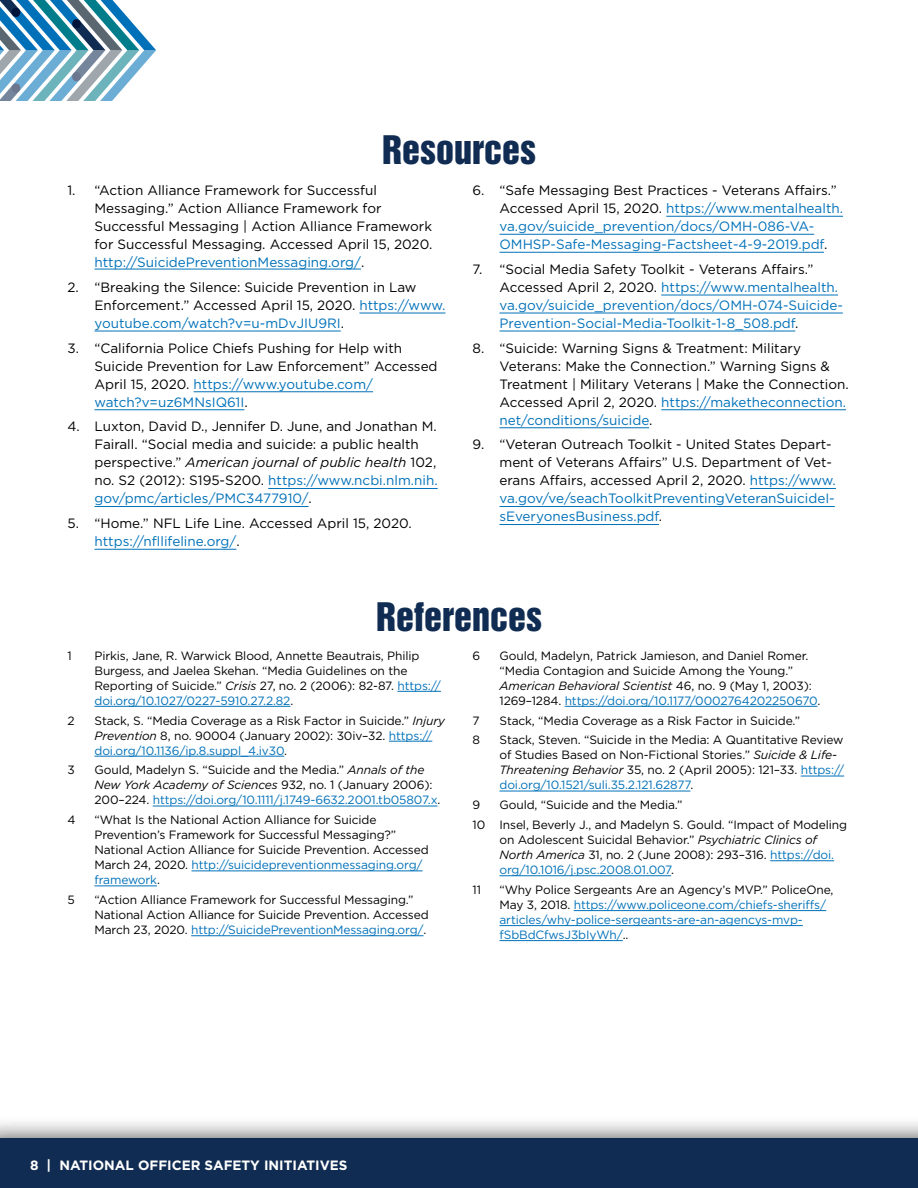
<style>
.page{position:relative;width:918px;height:1188px;background:#fff}
.page>*{position:absolute;margin:0;border:0;box-sizing:border-box;transform-origin:0 0}
.t1{font:36px "Helvetica Inserat LT Std";color:#102c52}
.t2{font:13.5px/18px "Gotham";color:#000}
.t3{font:13.5px/18px "Gotham";color:#0071b9}
.t4{font:700 13.5px "Gotham";color:#fff}
.t5{font:12px/15px "Gotham";letter-spacing:-.01em;color:#000}
.t6{font:12px/15px "Gotham";letter-spacing:-.01em;color:#0071b9}
.s1{color:#0071b9}
.s2{font-style:italic}
.s3{color:#000}
</style>
<div class="page">
<div style="left:0;top:1116px;width:918px;height:72px;background:#000;opacity:.75"></div>
<div style="left:0;top:1138px;width:918px;height:50px;background:#102c52"></div>
<svg style="left:0;top:0;width:156px;height:101px"></svg>
<hr style="left:94px;top:269px;width:267px;height:1px;background:#0071b9">
<hr style="left:359px;top:313px;width:87px;height:1px;background:#0071b9">
<hr style="left:94px;top:331px;width:247px;height:1px;background:#0071b9">
<hr style="left:194px;top:392px;width:179px;height:1px;background:#0071b9">
<hr style="left:94px;top:410px;width:150px;height:1px;background:#0071b9">
<hr style="left:268px;top:488px;width:170px;height:1px;background:#0071b9">
<hr style="left:94px;top:506px;width:215px;height:1px;background:#0071b9">
<hr style="left:94px;top:549px;width:142px;height:1px;background:#0071b9">
<hr style="left:666px;top:216px;width:177px;height:1px;background:#0071b9">
<hr style="left:500px;top:234px;width:314px;height:1px;background:#0071b9">
<hr style="left:500px;top:252px;width:324px;height:1px;background:#0071b9">
<hr style="left:661px;top:295px;width:177px;height:1px;background:#0071b9">
<hr style="left:500px;top:313px;width:343px;height:1px;background:#0071b9">
<hr style="left:500px;top:331px;width:295px;height:1px;background:#0071b9">
<hr style="left:661px;top:410px;width:185px;height:1px;background:#0071b9">
<hr style="left:500px;top:428px;width:149px;height:1px;background:#0071b9">
<hr style="left:750px;top:488px;width:86px;height:1px;background:#0071b9">
<hr style="left:500px;top:506px;width:335px;height:1px;background:#0071b9">
<hr style="left:500px;top:524px;width:159px;height:1px;background:#0071b9">
<hr style="left:397px;top:691px;width:44px;height:1px;background:#0071b9">
<hr style="left:94px;top:706px;width:196px;height:1px;background:#0071b9">
<hr style="left:389px;top:741px;width:43px;height:1px;background:#0071b9">
<hr style="left:94px;top:756px;width:190px;height:1px;background:#0071b9">
<hr style="left:153px;top:806px;width:285px;height:1px;background:#0071b9">
<hr style="left:192px;top:871px;width:231px;height:1px;background:#0071b9">
<hr style="left:94px;top:886px;width:63px;height:1px;background:#0071b9">
<hr style="left:191px;top:935px;width:233px;height:1px;background:#0071b9">
<hr style="left:565px;top:706px;width:252px;height:1px;background:#0071b9">
<hr style="left:801px;top:776px;width:43px;height:1px;background:#0071b9">
<hr style="left:500px;top:791px;width:190px;height:1px;background:#0071b9">
<hr style="left:770px;top:860px;width:64px;height:1px;background:#0071b9">
<hr style="left:500px;top:875px;width:171px;height:1px;background:#0071b9">
<hr style="left:574px;top:910px;width:252px;height:1px;background:#0071b9">
<hr style="left:500px;top:925px;width:303px;height:1px;background:#0071b9">
<hr style="left:500px;top:940px;width:123px;height:1px;background:#0071b9">
<h1 class="t1" style="left:382px;top:128px;width:155px">Resources</h1>
<p class="t2" style="left:94px;top:181px;width:339px;text-indent:-27px">1. “Action Alliance Framework for Successful Messaging.” Action Alliance Framework for Successful Messaging | Action Alliance Framework for Successful Messaging. Accessed April 15, 2020. <span class="s1">http://SuicidePreventionMessaging.org/</span>.</p>
<p class="t2" style="left:94px;top:278px;width:352px;text-indent:-27px">2. “Breaking the Silence: Suicide Prevention in Law<br>Enforcement.” Accessed April 15, 2020. <span class="s1">https://www. youtube.com/watch?v=u-mDvJIU9RI</span>.</p>
<p class="t2" style="left:94px;top:339px;width:345px;text-indent:-27px">3. “California Police Chiefs Pushing for Help with Suicide Prevention for Law Enforcement” Accessed April 15, 2020. <span class="s1">https://www.youtube.com/ watch?v=uz6MNsIQ61I</span>.</p>
<p class="t2" style="left:94px;top:417px;width:345px;text-indent:-27px">4. Luxton, David D., Jennifer D. June, and Jonathan M.<br>Fairall. “Social media and suicide: a public health perspective.” <span class="s2">American journal of public health</span> 102, no. S2 (2012): S195-S200. <span class="s1">https://www.ncbi.nlm.nih. gov/pmc/articles/PMC3477910/</span>.</p>
<p class="t2" style="left:94px;top:514px;width:319px;text-indent:-27px">5. “Home.” NFL Life Line. Accessed April 15, 2020. <span class="s1">https://nfllifeline.org/</span>.</p>
<p class="t3" style="left:500px;top:181px;width:345px;text-indent:-27px"><span class="s3">6. “Safe Messaging Best Practices - Veterans Affairs.” Accessed April 15, 2020.</span> https://www.mentalhealth. va.gov/suicide_prevention/docs/OMH-086-VA-OMHSP-Safe-Messaging-Factsheet-4-9-2019.pdf<span class="s3">.</span></p>
<p class="t3" style="left:500px;top:260px;width:345px;text-indent:-27px"><span class="s3">7. “Social Media Safety Toolkit - Veterans Affairs.” Accessed April 2, 2020.</span> https://www.mentalhealth. va.gov/suicide_prevention/docs/OMH-074-Suicide-Prevention-Social-Media-Toolkit-1-8_508.pdf<span class="s3">.</span></p>
<p class="t2" style="left:500px;top:339px;width:351px;text-indent:-27px">8. “Suicide: Warning Signs &amp; Treatment: Military Veterans: Make the Connection.” Warning Signs &amp; Treatment | Military Veterans | Make the Connection.<br>Accessed April 2, 2020. <span class="s1">https://maketheconnection. net/conditions/suicide</span>.</p>
<p class="t2" style="left:500px;top:435px;width:338px;text-indent:-27px">9. “Veteran Outreach Toolkit - United States Depart&shy;ment of Veterans Affairs” U.S. Department of Vet&shy;erans Affairs, accessed April 2, 2020. <span class="s1">https://www. va.gov/ve/seachToolkitPreventingVeteranSuicideI&shy;sEveryonesBusiness.pdf</span>.</p>
<h1 class="t1" style="left:376px;top:596px;width:167px">References</h1>
<p class="t5" style="left:68px;top:648px;width:6px">1</p>
<p class="t5" style="left:94px;top:648px;width:348px">Pirkis, Jane, R. Warwick Blood, Annette Beautrais, Philip Burgess, and Jaelea Skehan. “Media Guidelines on the Reporting of Suicide.” <span class="s2">Crisis</span> 27, no. 2 (2006): 82-87. <span class="s1">https:// doi.org/10.1027/0227-5910.27.2.82</span>.</p>
<p class="t5" style="left:68px;top:713px;width:9px">2</p>
<p class="t5" style="left:94px;top:713px;width:352px">Stack, S. “Media Coverage as a Risk Factor in Suicide.” <span class="s2">Injury<br>Prevention</span> 8, no. 90004 (January 2002): 30iv–32. <span class="s1">https:// doi.org/10.1136/ip.8.suppl_4.iv30</span>.</p>
<p class="t5" style="left:68px;top:762px;width:9px">3</p>
<p class="t5" style="left:94px;top:762px;width:347px">Gould, Madelyn S. “Suicide and the Media.” <span class="s2">Annals of the<br>New York Academy of Sciences</span> 932, no. 1 (January 2006):<br>200–224. <span class="s1">https://doi.org/10.1111/j.1749-6632.2001.tb05807.x</span>.</p>
<p class="t5" style="left:68px;top:812px;width:10px">4</p>
<p class="t5" style="left:94px;top:812px;width:336px">“What Is the National Action Alliance for Suicide Prevention’s Framework for Successful Messaging?” National Action Alliance for Suicide Prevention. Accessed March 24, 2020. <span class="s1">http://suicidepreventionmessaging.org/ framework</span>.</p>
<p class="t5" style="left:68px;top:892px;width:9px">5</p>
<p class="t5" style="left:94px;top:892px;width:336px">“Action Alliance Framework for Successful Messaging.”<br>National Action Alliance for Suicide Prevention. Accessed<br>March 23, 2020. <span class="s1">http://SuicidePreventionMessaging.org/</span>.</p>
<p class="t5" style="left:472px;top:648px;width:9px">6</p>
<p class="t5" style="left:500px;top:648px;width:322px">Gould, Madelyn, Patrick Jamieson, and Daniel Romer. “Media Contagion and Suicide Among the Young.” <span class="s2">American Behavioral Scientist</span> 46, no. 9 (May 1, 2003):<br>1269–1284. <span class="s1">https://doi.org/10.1177/0002764202250670</span>.</p>
<p class="t5" style="left:472px;top:713px;width:9px">7</p>
<p class="t5" style="left:500px;top:713px;width:302px">Stack, “Media Coverage as a Risk Factor in Suicide.”</p>
<p class="t5" style="left:472px;top:732px;width:9px">8</p>
<p class="t5" style="left:500px;top:732px;width:346px">Stack, Steven. “Suicide in the Media: A Quantitative Review of Studies Based on Non-Fictional Stories.” <span class="s2">Suicide &amp; Life-Threatening Behavior</span> 35, no. 2 (April 2005): 121–33. <span class="s1">https:// doi.org/10.1521/suli.35.2.121.62877</span>.</p>
<p class="t5" style="left:472px;top:797px;width:9px">9</p>
<p class="t5" style="left:472px;top:795px;width:376px;line-height:19.8px;text-indent:27px">Gould, “Suicide and the Media.”<br>10 Insel, Beverly J., and Madelyn S. Gould. “Impact of Modeling</p>
<p class="t5" style="left:500px;top:832px;width:336px">on Adolescent Suicidal Behavior.” <span class="s2">Psychiatric Clinics of<br>North America</span> 31, no. 2 (June 2008): 293–316. <span class="s1">https://doi. org/10.1016/j.psc.2008.01.007</span>.</p>
<p class="t5" style="left:472px;top:882px;width:10px">11</p>
<p class="t6" style="left:500px;top:882px;width:336px"><span class="s3">“Why Police Sergeants Are an Agency’s MVP.” PoliceOne, May 3, 2018.</span> https://www.policeone.com/chiefs-sheriffs/ articles/why-police-sergeants-are-an-agencys-mvp&shy;fSbBdCfwsJ3bIyWh/<span class="s3">..</span></p>
<p class="t4" style="left:30px;top:1156px;width:319px">8 | NATIONAL OFFICER SAFETY INITIATIVES</p>
</div>
